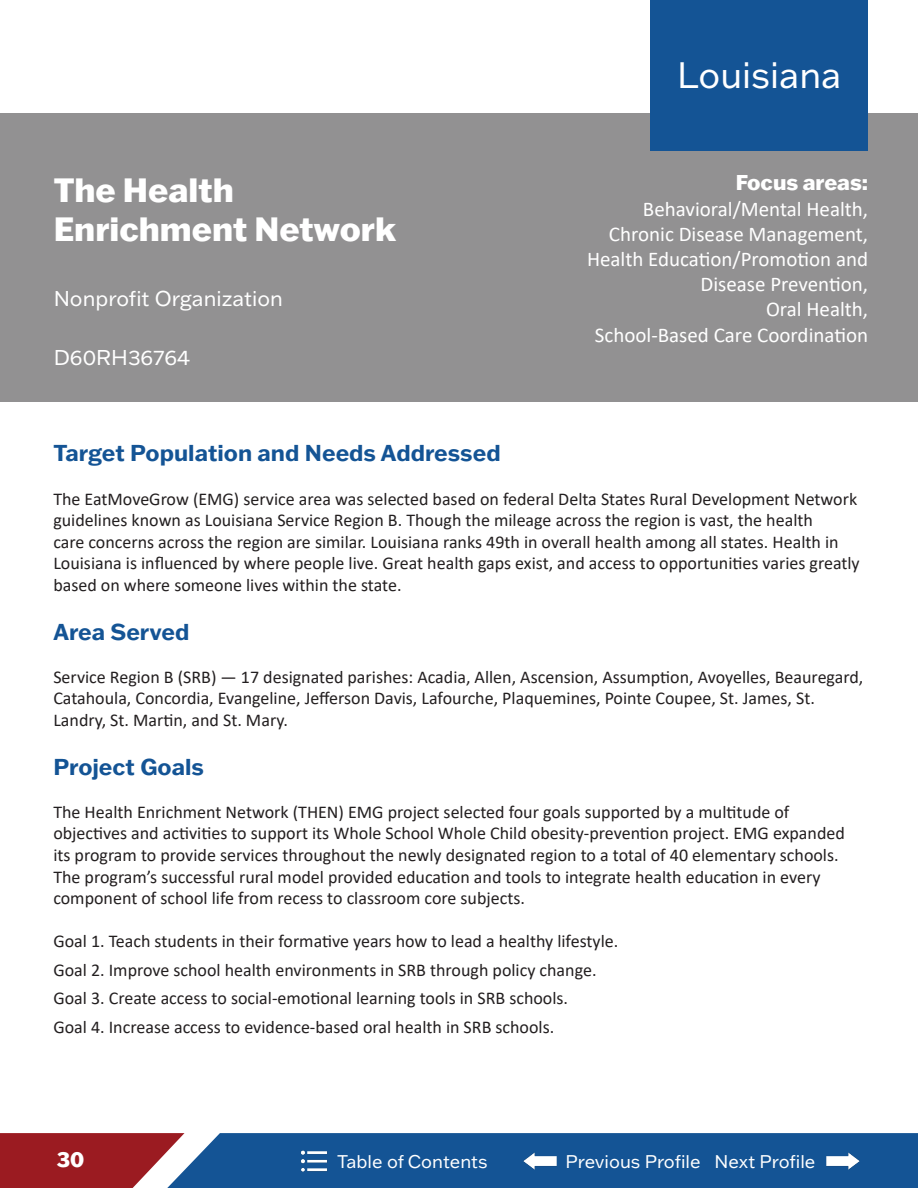
<style>
.page{position:relative;width:918px;height:1188px;background:#fff}
.page>*{position:absolute;margin:0;border:0;box-sizing:border-box;transform-origin:0 0}
.State_Title{font:36px "Franklin Gothic ATF";color:#fff}
.t1{font:800 33px/39.6px "Franklin Gothic ATF";color:#fff}
.t2{font:700 22.5px "Franklin Gothic ATF";color:#145495}
.Table_Titles{font:21px/25.2px "Calibri";color:#fff;text-align:right}
.Organizational___and{font:21px "Franklin Gothic ATF";color:#fff}
.Table_Titles-2{font:800 21px "Franklin Gothic ATF";color:#fff}
.Body{font:18px/21.6px "Calibri";color:#231f20}
.t3{font:18px "Franklin Gothic ATF";color:#fff}
</style>
<div class="page">
<svg style="left:0;top:1133px;width:918px;height:55px;background:#375083"></svg>
<div style="left:0;top:113px;width:918px;height:288px;background:#929192"></div>
<div style="left:650px;top:0;width:218px;height:151px;background:#145495"></div>
<img style="left:519px;top:1141px;width:41px;height:40px">
<img style="left:823px;top:1141px;width:40px;height:40px">
<img style="left:297px;top:1145px;width:33px;height:33px">
<h1 class="t1" style="left:54px;top:169px;width:344px">The Health<br>Enrichment Network</h1>
<p class="Organizational___and" style="left:54px;top:284px;width:231px">Nonprofit Organization</p>
<p class="Organizational___and" style="left:54px;top:343px;width:138px">D60RH36764</p>
<p class="State_Title" style="left:677px;top:51px;width:166px">Louisiana</p>
<p class="Table_Titles-2" style="left:736px;top:169px;width:134px">Focus areas:</p>
<p class="Table_Titles" style="left:643px;top:195px;width:227px">Behavioral/Mental Health,</p>
<p class="Table_Titles" style="left:609px;top:221px;width:261px">Chronic Disease Management,</p>
<p class="Table_Titles" style="left:587px;top:246px;width:283px">Health Education/Promotion and<br>Disease Prevention,</p>
<p class="Table_Titles" style="left:766px;top:296px;width:104px">Oral Health,</p>
<p class="Table_Titles" style="left:595px;top:321px;width:275px">School-Based Care Coordination</p>
<h2 class="t2" style="left:53px;top:438px;width:449px">Target Population and Needs Addressed</h2>
<p class="Body" style="left:53px;top:487px;width:808px">The EatMoveGrow (EMG) service area was selected based on federal Delta States Rural Development Network guidelines known as Louisiana Service Region B. Though the mileage across the region is vast, the health<br>care concerns across the region are similar. Louisiana ranks 49th in overall health among all states. Health in Louisiana is influenced by where people live. Great health gaps exist, and access to opportunities varies greatly based on where someone lives within the state.</p>
<h2 class="t2" style="left:53px;top:616px;width:138px">Area Served</h2>
<p class="Body" style="left:53px;top:666px;width:812px">Service Region B (SRB) — 17 designated parishes: Acadia, Allen, Ascension, Assumption, Avoyelles, Beauregard,<br>Catahoula, Concordia, Evangeline, Jefferson Davis, Lafourche, Plaquemines, Pointe Coupee, St. James, St.<br>Landry, St. Martin, and St. Mary.</p>
<h2 class="t2" style="left:53px;top:751px;width:152px">Project Goals</h2>
<p class="Body" style="left:53px;top:801px;width:793px">The Health Enrichment Network (THEN) EMG project selected four goals supported by a multitude of objectives and activities to support its Whole School Whole Child obesity-prevention project. EMG expanded its program to provide services throughout the newly designated region to a total of 40 elementary schools.<br>The program’s successful rural model provided education and tools to integrate health education in every component of school life from recess to classroom core subjects.</p>
<p class="Body" style="left:53px;top:930px;width:566px">Goal 1. Teach students in their formative years how to lead a healthy lifestyle.</p>
<p class="Body" style="left:53px;top:959px;width:545px">Goal 2. Improve school health environments in SRB through policy change.</p>
<p class="Body" style="left:53px;top:987px;width:516px">Goal 3. Create access to social-emotional learning tools in SRB schools.</p>
<p class="Body" style="left:53px;top:1015px;width:502px">Goal 4. Increase access to evidence-based oral health in SRB schools.</p>
<p class="Table_Titles-2" style="left:57px;top:1145px;width:29px">30</p>
<p class="t3" style="left:337px;top:1149px;width:152px">Table of Contents</p>
<p class="t3" style="left:566px;top:1149px;width:137px">Previous Profile</p>
<p class="t3" style="left:715px;top:1149px;width:102px">Next Profile</p>
</div>
